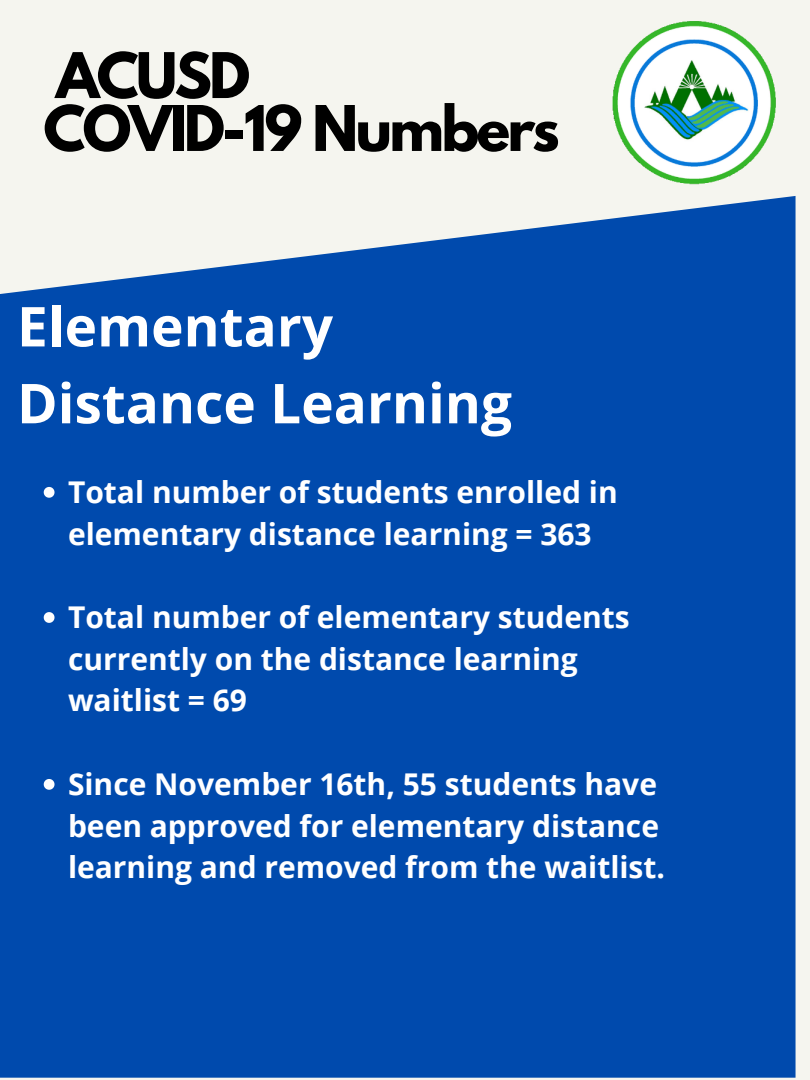
<style>
.page{position:relative;width:810px;height:1080px;background:#f5f5ef}
.page>*{position:absolute;margin:0;border:0;box-sizing:border-box;transform-origin:0 0}
.t1{font:700 55.69px "League Spartan";letter-spacing:-.05em;color:#000}
.t2{font:700 55px "Open Sans";color:#fff}
.t3{font:700 30px/41.8px "Open Sans";color:#fff}
</style>
<div class="page">
<div style="left:0;top:196px;width:796px;height:882px;background:#004aad"></div>
<img style="left:612px;top:21px;width:164px;height:164px">
<svg style="left:44px;top:487px;width:11px;height:11px"></svg>
<svg style="left:44px;top:612px;width:11px;height:11px"></svg>
<svg style="left:44px;top:779px;width:11px;height:11px"></svg>
<p class="t1" style="left:56px;top:48px;width:196px">ACUSD</p>
<p class="t1" style="left:43px;top:101px;width:518px">COVID-19 Numbers</p>
<p class="t2" style="left:17px;top:288px;width:318px">Elementary</p>
<p class="t2" style="left:17px;top:365px;width:496px">Distance Learning</p>
<p class="t3" style="left:68px;top:470px;width:551px">Total number of students enrolled in elementary distance learning = 363</p>
<p class="t3" style="left:68px;top:596px;width:563px">Total number of elementary students currently on the distance learning</p>
<p class="t3" style="left:68px;top:679px;width:181px">waitlist = 69</p>
<p class="t3" style="left:68px;top:762px;width:599px">Since November 16th, 55 students have been approved for elementary distance learning and removed from the waitlist.</p>
</div>
